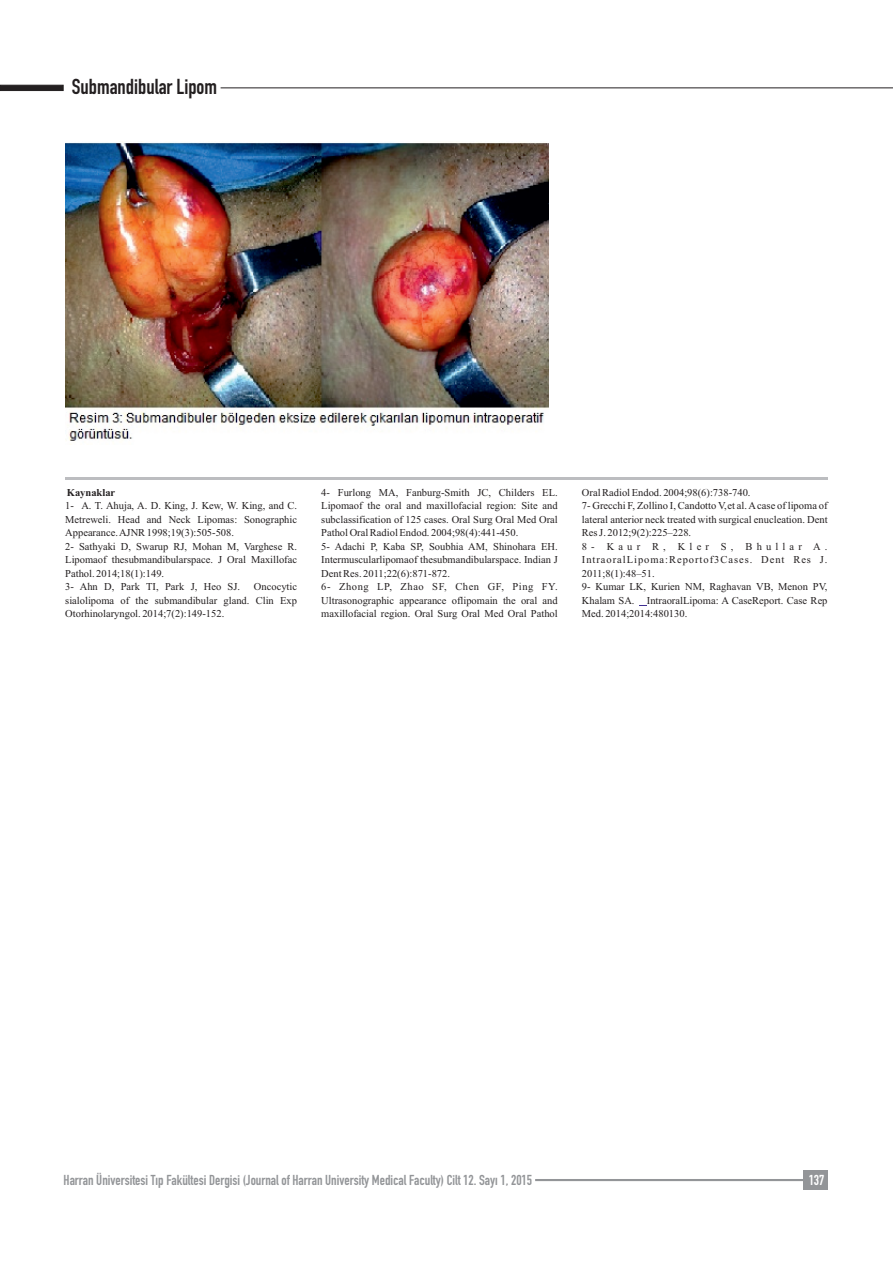
<style>
.page{position:relative;width:893px;height:1263px;background:#fff}
.page>*{position:absolute;margin:0;border:0;box-sizing:border-box;transform-origin:0 0}
.t1{font:21.3px "DIN Engsbek Alternate";color:#231f20}
.t2{font:14.25px "DIN Engsbek Alternate";color:#939598}
.t3{font:14.25px "DIN Engsbek Alternate";color:#fff}
.t4{font:10.5px/13.5px "Times New Roman";color:#231f20}
.t5{font:700 10.5px "Times New Roman";color:#231f20}
</style>
<div class="page">
<hr style="left:65px;top:477px;width:763px;height:2px;background:#bcbdc0">
<img style="left:65px;top:141px;width:484px;height:300px">
<svg style="left:0;top:84px;width:64px;height:7px"></svg>
<hr style="left:221px;top:87px;width:672px;height:1px;background:#231f20">
<div style="left:803px;top:1170px;width:25px;height:20px;background:#939598"></div>
<hr style="left:535px;top:1179px;width:270px;height:2px;background:#939598">
<h1 class="t1" style="left:72px;top:78px;width:147px">Submandibular Lipom</h1>
<p class="t5" style="left:67px;top:489px;width:50px">Kaynaklar</p>
<p class="t4" style="left:65px;top:500px;width:233px">1- A. T. Ahuja, A. D. King, J. Kew, W. King, and C.<br>Metreweli. Head and Neck Lipomas: Sonographic Appearance. AJNR 1998;19(3):505-508.<br>2- Sathyaki D, Swarup RJ, Mohan M, Varghese R.<br>Lipomaof thesubmandibularspace. J Oral Maxillofac Pathol. 2014;18(1):149.<br>3- Ahn D, Park TI, Park J, Heo SJ.</p>
<p class="t4" style="left:65px;top:581px;width:233px;text-align:justify;text-indent:189px">Oncocytic sialolipoma of the submandibular gland. Clin Exp Otorhinolaryngol. 2014;7(2):149-152.</p>
<p class="t4" style="left:321px;top:487px;width:238px">4- Furlong MA, Fanburg-Smith JC, Childers EL.<br>Lipomaof the oral and maxillofacial region: Site and subclassification of 125 cases. Oral Surg Oral Med Oral Pathol Oral Radiol Endod. 2004;98(4):441-450.<br>5- Adachi P, Kaba SP, Soubhia AM, Shinohara EH.<br>Intermuscularlipomaof thesubmandibularspace. Indian J Dent Res. 2011;22(6):871-872.<br>6- Zhong LP, Zhao SF, Chen GF, Ping FY.<br>Ultrasonographic appearance oflipomain the oral and maxillofacial region. Oral Surg Oral Med Oral Pathol</p>
<p class="t4" style="left:582px;top:487px;width:247px">Oral Radiol Endod. 2004;98(6):738-740.<br>7- Grecchi F, Zollino I, Candotto V,et al. Acase of lipoma of lateral anterior neck treated with surgical enucleation. Dent Res J. 2012;9(2):225–228.<br>8- Kaur R, Kler S, Bhullar A.<br>IntraoralLipoma:Reportof3Cases. Dent Res J.<br>2011;8(1):48–51.<br>9- Kumar LK, Kurien NM, Raghavan VB, Menon PV, Khalam SA. IntraoralLipoma: A CaseReport. Case Rep Med. 2014;2014:480130.</p>
<h2 class="t2" style="left:64px;top:1175px;width:470px">Harran Üniversitesi Tıp Fakültesi Dergisi (Journal of Harran University Medical Faculty) Cilt 12. Sayı 1, 2015</h2>
<h2 class="t3" style="left:809px;top:1175px;width:17px">137</h2>
</div>
